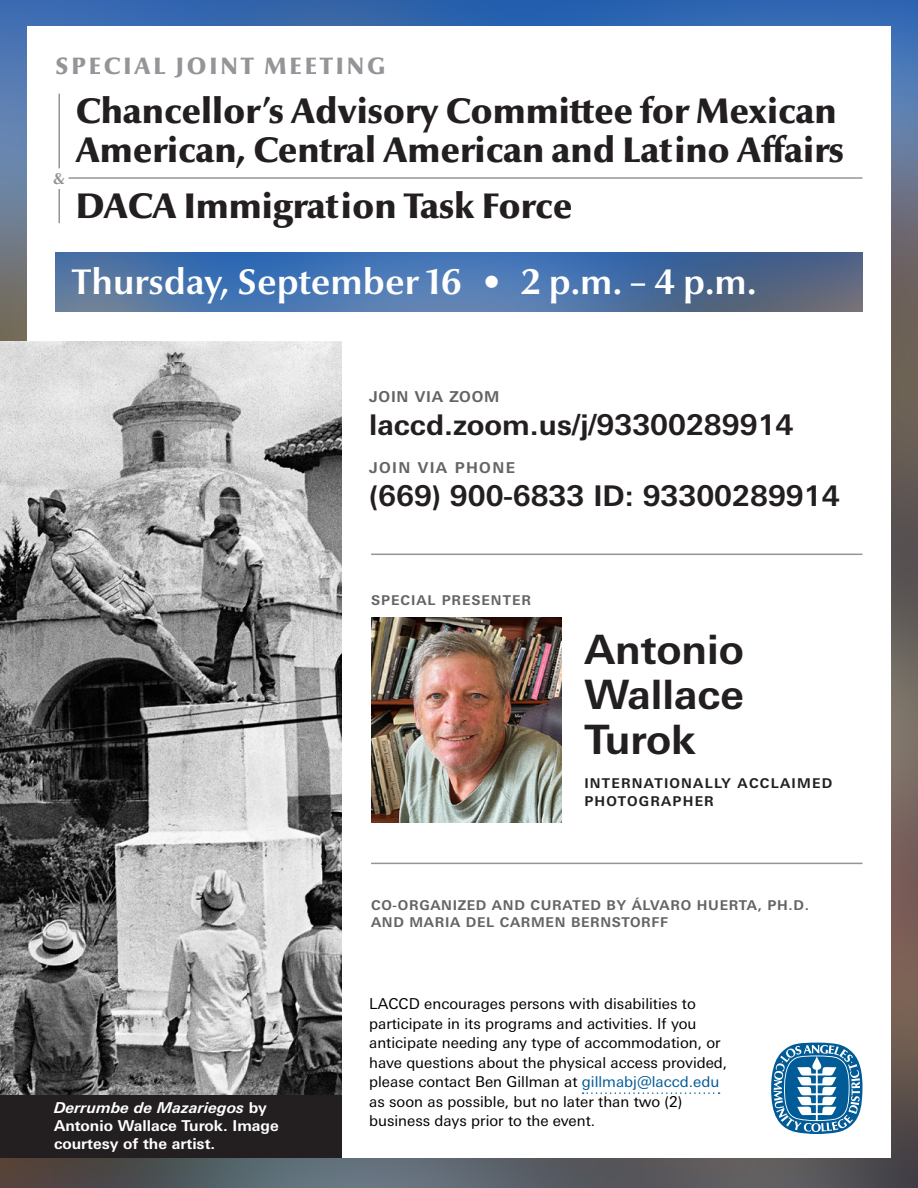
<style>
.page{position:relative;width:918px;height:1188px;background:#fff}
.page>*{position:absolute;margin:0;border:0;box-sizing:border-box;transform-origin:0 0}
.t1{font:700 40.5px/45px "Univers Next Pro";color:#231f20;text-align:justify}
.t2{font:900 36px/39px "Optima Nova LT Pro";color:#231f20}
.t3{font:700 36px "Optima Nova LT Pro";color:#fff}
.t4{font:700 28.5px "Univers Next Pro";color:#231f20}
.t5{font:900 24px "Optima Nova LT Pro";letter-spacing:.12em;color:#939598}
.t6{font:700 16.05px "Optima";color:#939598}
.Accomodation_Text{font:15px/19.5px "Univers Next Pro";color:#000}
.t7{font:700 15px/18px "Univers Next Pro";color:#fff}
.t8{font:700 15px "Univers Next Pro";letter-spacing:.09em;color:#636466}
.t9{font:700 15px "Univers Next Pro";letter-spacing:.05em;color:#636466}
.t10{font:700 13.5px/16.2px "Univers Next Pro";letter-spacing:.05em;color:#636466}
.t11{font:700 13.5px/18.6px "Univers Next Pro";letter-spacing:.09em;color:#231f20}
.t12{font:700 13.5px "Univers Next Pro";letter-spacing:.07em;color:#636466}
.s1{font-style:italic}
.s2{color:#005a97}
</style>
<div class="page">
<img style="left:0;top:0;width:918px;height:1188px">
<div style="left:27px;top:27px;width:864px;height:1131px;background:#fff"></div>
<img style="left:0;top:342px;width:341px;height:753px">
<img style="left:56px;top:252px;width:806px;height:59px">
<div style="left:0;top:1095px;width:341px;height:63px;background:#231f20"></div>
<svg style="left:583px;top:1092px;width:137px;height:2px"></svg>
<svg style="left:771px;top:1043px;width:91px;height:91px"></svg>
<hr style="left:371px;top:554px;width:492px;height:1px;background:#939598">
<hr style="left:58px;top:94px;width:2px;height:74px;background:#939598">
<hr style="left:69px;top:177px;width:793px;height:2px;background:#939598">
<hr style="left:58px;top:189px;width:2px;height:34px;background:#939598">
<img style="left:371px;top:618px;width:190px;height:204px">
<hr style="left:371px;top:863px;width:492px;height:1px;background:#939598">
<h1 class="t5" style="left:56px;top:51px;width:331px">SPECIAL JOINT MEETING</h1>
<h1 class="t2" style="left:76px;top:91px;width:770px">Chancellor’s Advisory Committee for Mexican<br>American, Central American and Latino Affairs</h1>
<h1 class="t2" style="left:76px;top:186px;width:498px">DACA Immigration Task Force</h1>
<p class="t3" style="left:72px;top:259px;width:686px">Thursday, September 16 • 2 p.m. – 4 p.m.</p>
<p class="t6" style="left:53px;top:169px;width:13px">&amp;</p>
<h2 class="t9" style="left:369px;top:388px;width:132px">JOIN VIA ZOOM</h2>
<p class="t4" style="left:369px;top:408px;width:426px">laccd.zoom.us/j/93300289914</p>
<h2 class="t8" style="left:369px;top:459px;width:147px">JOIN VIA PHONE</h2>
<p class="t4" style="left:369px;top:479px;width:472px">(669) 900-6833 ID: 93300289914</p>
<h2 class="t12" style="left:371px;top:592px;width:161px">SPECIAL PRESENTER</h2>
<p class="t1" style="left:584px;top:627px;width:161px">Antonio Wallace Turok</p>
<p class="t11" style="left:584px;top:773px;width:249px">INTERNATIONALLY ACCLAIMED<br>PHOTOGRAPHER</p>
<p class="t7" style="left:54px;top:1099px;width:226px"><span class="s1">Derrumbe de Mazariegos</span> by<br>Antonio Wallace Turok. Image courtesy of the artist.</p>
<p class="t10" style="left:371px;top:897px;width:439px">CO-ORGANIZED AND CURATED BY ÁLVARO HUERTA, PH.D.<br>AND MARIA DEL CARMEN BERNSTORFF</p>
<p class="Accomodation_Text" style="left:369px;top:994px;width:360px">LACCD encourages persons with disabilities to participate in its programs and activities. If you anticipate needing any type of accommodation, or have questions about the physical access provided, please contact Ben Gillman at <span class="s2">gillmabj@laccd.edu </span>as soon as possible, but no later than two (2) business days prior to the event.</p>
</div>
